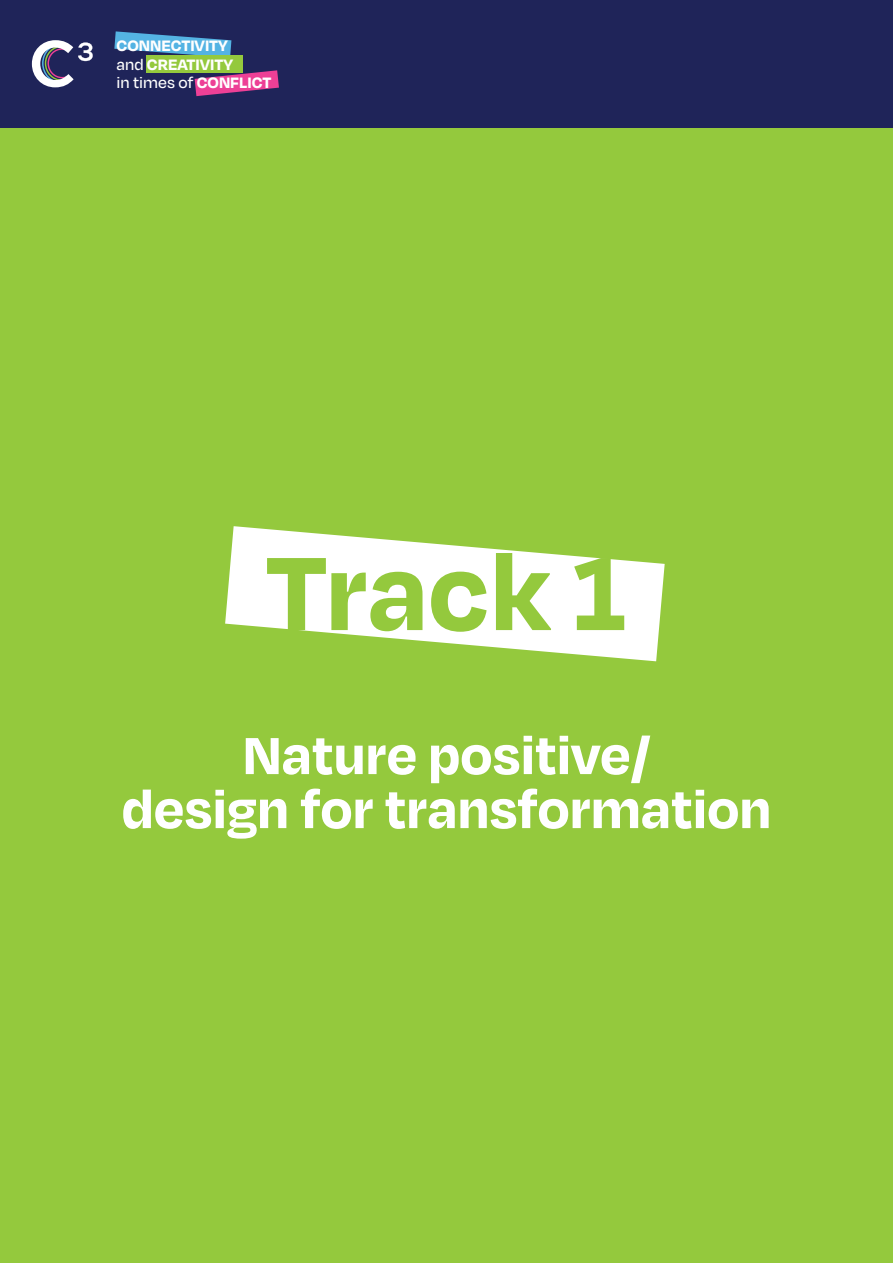
<style>
.page{position:relative;width:893px;height:1263px;background:#94c93d}
.page>*{position:absolute;margin:0;border:0;box-sizing:border-box;transform-origin:0 0}
.t1{font:700 120px "Degular";color:#94c93d}
.t2{font:700 60px/54px "Degular";color:#fff;text-align:center}
.t3{font:700 17.4px/18.9px "Degular";color:#fff}
.s1{font-weight:500}
</style>
<div class="page">
<div style="left:0;top:0;width:893px;height:128px;background:#1f2459"></div>
<svg style="left:114px;top:31px;width:117px;height:24px"></svg>
<div style="left:146px;top:55px;width:96px;height:18px;background:#94c93d"></div>
<svg style="left:195px;top:70px;width:84px;height:26px"></svg>
<svg style="left:32px;top:40px;width:61px;height:47px"></svg>
<svg style="left:225px;top:526px;width:440px;height:135px;fill:#fff"></svg>
<p class="t3" style="left:117px;top:35px;width:156px">CONNECTIVITY<br><span class="s1">and</span> CREATIVITY<br><span class="s1">in times of</span> CONFLICT</p>
<h1 class="t1" style="left:265px;top:516px;width:363px">Track 1</h1>
<h2 class="t2" style="left:122px;top:725px;width:651px">Nature positive/<br>design for transformation</h2>
</div>
